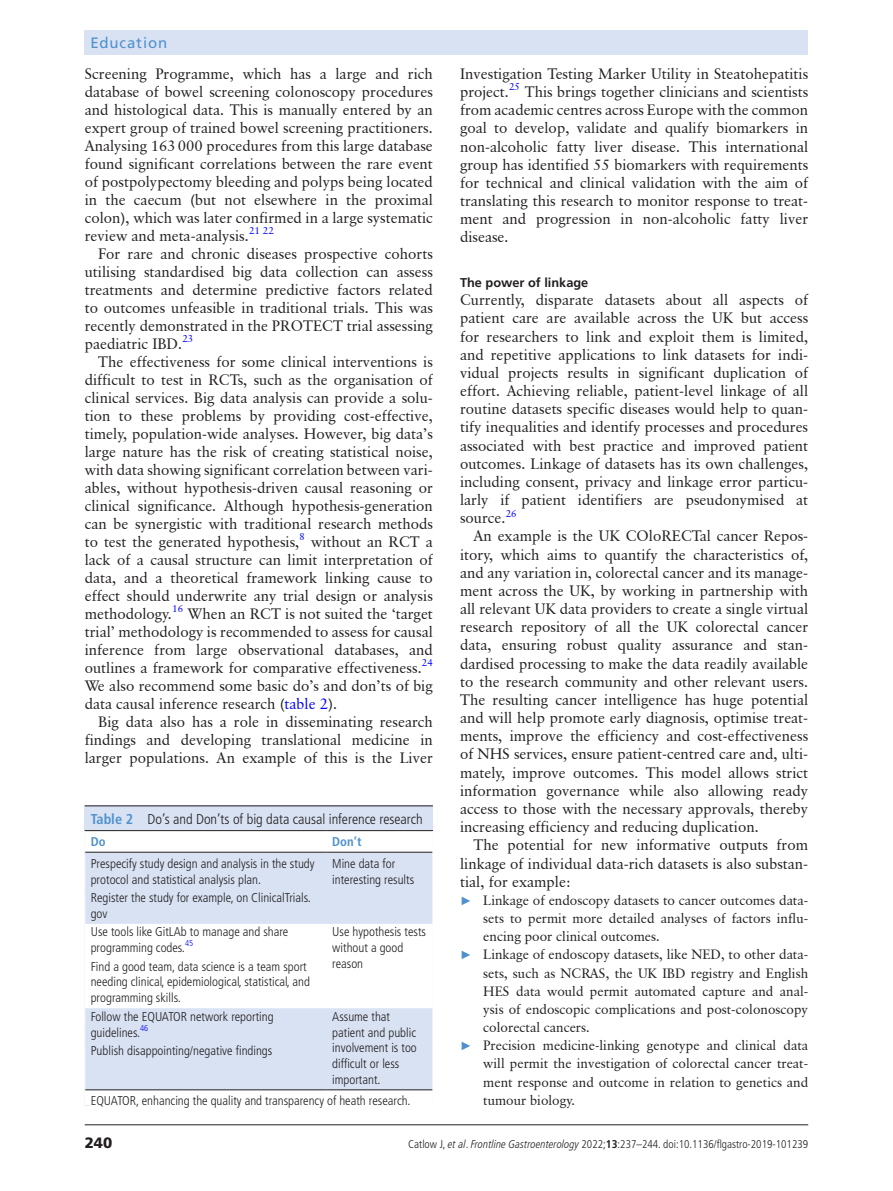
<style>
.page{position:relative;width:893px;height:1191px;background:#fff}
.page>*{position:absolute;margin:0;border:0;box-sizing:border-box;transform-origin:0 0}
.t1{font:15px/18.1px "Classical Garamond BT";color:#231f20;text-align:justify}
.t2{font:15px "Frutiger LT Std";letter-spacing:.055em;color:#5091cd}
.t3{font:900 15px "Frutiger LT Std";color:#231f20}
.t4{font:300 condensed 14.25px "Frutiger LT Pro";color:#231f20}
.t5{font:13.5px "Classical Garamond BT";color:#231f20}
.t6{font:300 condensed 12.75px/15.8px "Frutiger LT Pro";color:#231f20}
.t7{font:700 12.75px "Frutiger LT Std";color:#231f20}
.t8{font:700 condensed 12.75px "Frutiger LT Pro";color:#5091cd}
.t9{font:300 condensed 11.25px "Frutiger LT Pro";color:#231f20}
.t10{font:9.9px "Classical Garamond BT";color:#00f}
.s1{color:#00f}
.s2{font-weight:700;color:#5091cd}
.s3{font-family:"Arial";font-size:12px;color:#5091cd}
.s4{font-style:italic}
.s5{font-weight:700}
</style>
<div class="page">
<hr style="left:85px;top:1124px;width:723px;height:1px;background:#231f20">
<div style="left:85px;top:30px;width:723px;height:24px;background:#d8e2f3"></div>
<div style="left:85px;top:805px;width:348px;height:300px;background:#d8e2f3"></div>
<hr style="left:85px;top:805px;width:348px;height:1px;background:#231f20">
<svg style="left:85px;top:831px;width:348px;height:274px"></svg>
<hr style="left:326px;top:1089px;width:107px;height:1px;background:#231f20">
<hr style="left:85px;top:830px;width:241px;height:1px;background:#231f20">
<hr style="left:85px;top:852px;width:241px;height:1px;background:#231f20">
<hr style="left:326px;top:830px;width:107px;height:1px;background:#231f20">
<hr style="left:326px;top:852px;width:107px;height:1px;background:#231f20">
<hr style="left:85px;top:1089px;width:241px;height:1px;background:#231f20">
<hr style="left:91px;top:1104px;width:342px;height:2px;background:#fff">
<p class="t2" style="left:90px;top:34px;width:78px">Education</p>
<p class="t1" style="left:85px;top:64px;width:350px">Screening Programme, which has a large and rich database of bowel screening colonoscopy procedures and histological data. This is manually entered by an expert group of trained bowel screening practitioners.<br>Analysing 163000 procedures from this large database found significant correlations between the rare event of postpolypectomy bleeding and polyps being located in the caecum (but not elsewhere in the proximal colon), which was later confirmed in a large systematic review and meta-analysis.</p>
<p class="t10" style="left:249px;top:225px;width:26px">21 22</p>
<p class="t1" style="left:85px;top:244px;width:350px;text-indent:14px">For rare and chronic diseases prospective cohorts utilising standardised big data collection can assess treatments and determine predictive factors related to outcomes unfeasible in traditional trials. This was recently demonstrated in the PROTECT trial assessing paediatric IBD.</p>
<p class="t10" style="left:182px;top:333px;width:13px">23</p>
<p class="t1" style="left:85px;top:352px;width:350px;text-indent:14px">The effectiveness for some clinical interventions is difficult to test in RCTs, such as the organisation of clinical services. Big data analysis can provide a solu&shy;tion to these problems by providing cost-effective, timely, population-wide analyses. However, big data’s large nature has the risk of creating statistical noise, with data showing significant correlation between vari&shy;ables, without hypothesis-driven causal reasoning or clinical significance. Although hypothesis-generation can be synergistic with traditional research methods to test the generated hypothesis,</p>
<p class="t10" style="left:299px;top:531px;width:7px">8</p>
<p class="t1" style="left:85px;top:532px;width:350px;text-indent:226px">without an RCT a lack of a causal structure can limit interpretation of data, and a theoretical framework linking cause to effect should underwrite any trial design or analysis methodology.</p>
<p class="t10" style="left:172px;top:603px;width:13px">16</p>
<p class="t1" style="left:85px;top:604px;width:350px;text-indent:103px">When an RCT is not suited the ‘target trial’ methodology is recommended to assess for causal inference from large observational databases, and outlines a framework for comparative effectiveness.</p>
<p class="t10" style="left:422px;top:657px;width:13px">24</p>
<p class="t1" style="left:85px;top:676px;width:350px">We also recommend some basic do’s and don’ts of big data causal inference research (<span class="s1">table 2</span>).</p>
<p class="t1" style="left:85px;top:712px;width:350px;text-indent:14px">Big data also has a role in disseminating research findings and developing translational medicine in larger populations. An example of this is the Liver</p>
<p class="t4" style="left:91px;top:811px;width:333px"><span class="s2">Table 2</span> Do’s and Don’ts of big data causal inference research</p>
<p class="t8" style="left:91px;top:834px;width:16px">Do</p>
<p class="t8" style="left:332px;top:834px;width:31px">Don’t</p>
<p class="t6" style="left:91px;top:855px;width:225px">Prespecify study design and analysis in the study protocol and statistical analysis plan.</p>
<p class="t6" style="left:332px;top:855px;width:83px">Mine data for interesting results</p>
<p class="t6" style="left:91px;top:890px;width:222px">Register the study for example, on ClinicalTrials. gov</p>
<p class="t6" style="left:91px;top:924px;width:199px">Use tools like GitLAb to manage and share programming codes.<sup>45</sup></p>
<p class="t6" style="left:332px;top:924px;width:95px">Use hypothesis tests without a good</p>
<p class="t6" style="left:91px;top:958px;width:217px">Find a good team, data science is a team sport</p>
<p class="t6" style="left:332px;top:955px;width:32px">reason</p>
<p class="t6" style="left:91px;top:974px;width:221px">needing clinical, epidemiological, statistical, and programming skills.</p>
<p class="t6" style="left:91px;top:1008px;width:184px">Follow the EQUATOR network reporting guidelines.<sup>46</sup></p>
<p class="t6" style="left:332px;top:1008px;width:86px">Assume that patient and public involvement is too difficult or less important.</p>
<p class="t6" style="left:91px;top:1043px;width:183px">Publish disappointing/negative findings</p>
<p class="t6" style="left:91px;top:1093px;width:321px">EQUATOR, enhancing the quality and transparency of heath research.</p>
<p class="t1" style="left:460px;top:64px;width:350px">Investigation Testing Marker Utility in Steatohepatitis project.</p>
<p class="t10" style="left:509px;top:81px;width:13px">25</p>
<p class="t1" style="left:460px;top:83px;width:350px;text-indent:65px">This brings together clinicians and scientists from academic centres across Europe with the common goal to develop, validate and qualify biomarkers in non-alcoholic fatty liver disease. This international group has identified 55 biomarkers with requirements for technical and clinical validation with the aim of translating this research to monitor response to treat&shy;ment and progression in non-alcoholic fatty liver disease.</p>
<p class="t7" style="left:460px;top:275px;width:130px">The power of linkage</p>
<p class="t1" style="left:460px;top:291px;width:350px">Currently, disparate datasets about all aspects of patient care are available across the UK but access for researchers to link and exploit them is limited, and repetitive applications to link datasets for indi&shy;vidual projects results in significant duplication of effort. Achieving reliable, patient-level linkage of all routine datasets specific diseases would help to quan&shy;tify inequalities and identify processes and procedures associated with best practice and improved patient outcomes. Linkage of datasets has its own challenges, including consent, privacy and linkage error particu&shy;larly if patient identifiers are pseudonymised at source.</p>
<p class="t10" style="left:506px;top:507px;width:13px">26</p>
<p class="t1" style="left:460px;top:527px;width:350px;text-indent:14px">An example is the UK COloRECTal cancer Repos&shy;itory, which aims to quantify the characteristics of, and any variation in, colorectal cancer and its manage&shy;ment across the UK, by working in partnership with all relevant UK data providers to create a single virtual research repository of all the UK colorectal cancer data, ensuring robust quality assurance and stan&shy;dardised processing to make the data readily available to the research community and other relevant users.<br>The resulting cancer intelligence has huge potential and will help promote early diagnosis, optimise treat&shy;ments, improve the efficiency and cost-effectiveness of NHS services, ensure patient-centred care and, ulti&shy;mately, improve outcomes. This model allows strict information governance while also allowing ready access to those with the necessary approvals, thereby increasing efficiency and reducing duplication.</p>
<p class="t1" style="left:460px;top:836px;width:350px;text-indent:14px">The potential for new informative outputs from linkage of individual data-rich datasets is also substan&shy;tial, for example:</p>
<p class="t5" style="left:460px;top:892px;width:350px"><span class="s3">►</span> Linkage of endoscopy datasets to cancer outcomes data-</p>
<p class="t5" style="left:483px;top:910px;width:326px">sets to permit more detailed analyses of factors influ-</p>
<p class="t5" style="left:483px;top:928px;width:178px">encing poor clinical outcomes.</p>
<p class="t5" style="left:460px;top:946px;width:350px"><span class="s3">►</span> Linkage of endoscopy datasets, like NED, to other data-</p>
<p class="t5" style="left:483px;top:964px;width:326px">sets, such as NCRAS, the UK IBD registry and English</p>
<p class="t5" style="left:483px;top:982px;width:326px">HES data would permit automated capture and anal-</p>
<p class="t5" style="left:483px;top:1001px;width:326px">ysis of endoscopic complications and post-colonoscopy</p>
<p class="t5" style="left:483px;top:1019px;width:108px">colorectal cancers.</p>
<p class="t5" style="left:460px;top:1037px;width:350px"><span class="s3">►</span> Precision medicine-linking genotype and clinical data</p>
<p class="t5" style="left:483px;top:1055px;width:326px">will permit the investigation of colorectal cancer treat-</p>
<p class="t5" style="left:483px;top:1073px;width:326px">ment response and outcome in relation to genetics and</p>
<p class="t5" style="left:483px;top:1091px;width:93px">tumour biology.</p>
<p class="t3" style="left:85px;top:1133px;width:29px">240</p>
<p class="t9" style="left:408px;top:1137px;width:402px">Catlow J, <span class="s4">et al</span>. <span class="s4">Frontline Gastroenterology</span> 2022;<span class="s5">13</span>:237–244. doi:10.1136/flgastro-2019-101239</p>
</div>
